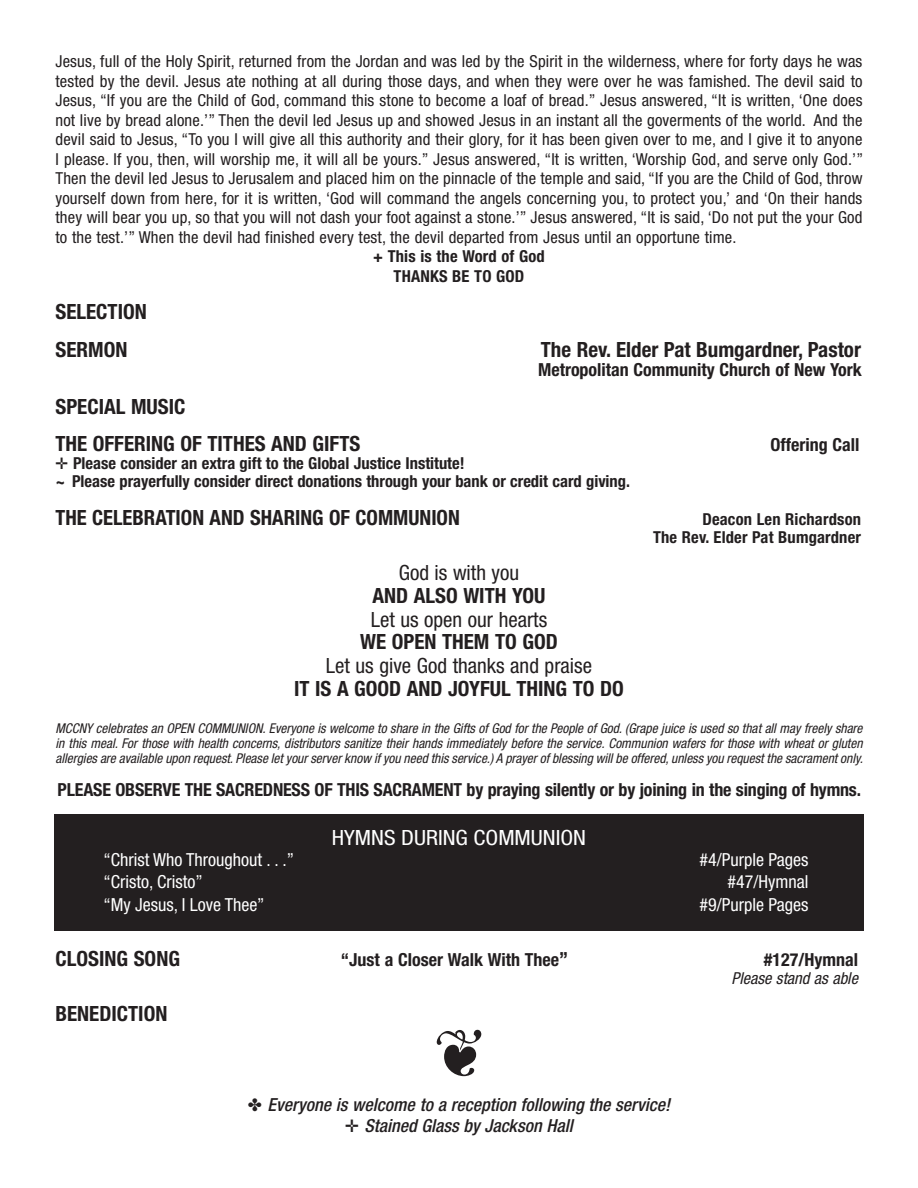
<style>
.page{position:relative;width:918px;height:1188px;background:#fff}
.page>*{position:absolute;margin:0;border:0;box-sizing:border-box;transform-origin:0 0}
.t1{font:700 condensed 21px/37.5px "Helvetica Neue LT Std";color:#231f20}
.t2{font:condensed 21px "Helvetica Neue LT Std";color:#231f20}
.t3{font:condensed 21px "Helvetica Neue LT Std";color:#fff;scale:1.1 1}
.t4{font:700 condensed 18px "Helvetica Neue LT Std";letter-spacing:-.01em;color:#231f20}
.t5{font:condensed 18px "Helvetica Neue LT Std";color:#fff}
.t6{font:italic 500 condensed 18px/21px "Helvetica Neue LT Std";color:#231f20;text-align:center}
.t7{font:condensed 16.5px/19.5px "Helvetica Neue LT Std";letter-spacing:.01em;color:#231f20;text-align:justify}
.t8{font:700 condensed 16.5px/18px "Helvetica Neue LT Std";color:#231f20;text-align:center}
.t9{font:italic condensed 16.5px "Helvetica Neue LT Std";color:#231f20}
.t10{font:italic condensed 13.5px/15px "Helvetica Neue LT Std";color:#231f20;text-align:justify}
.s1{font-size:19.5px}
</style>
<div class="page">
<div style="left:54px;top:814px;width:810px;height:117px;background:#231f20"></div>
<p class="t7" style="left:56px;top:52px;width:809px">Jesus, full of the Holy Spirit, returned from the Jordan and was led by the Spirit in the wilderness, where for forty days he was tested by the devil. Jesus ate nothing at all during those days, and when they were over he was famished. The devil said to Jesus, “If you are the Child of God, command this stone to become a loaf of bread.” Jesus answered, “It is written, ‘One does not live by bread alone.’” Then the devil led Jesus up and showed Jesus in an instant all the goverments of the world. And the devil said to Jesus, “To you I will give all this authority and their glory, for it has been given over to me, and I give it to anyone I please. If you, then, will worship me, it will all be yours.” Jesus answered, “It is written, ‘Worship God, and serve only God.’” Then the devil led Jesus to Jerusalem and placed him on the pinnacle of the temple and said, “If you are the Child of God, throw yourself down from here, for it is written, ‘God will command the angels concerning you, to protect you,’ and ‘On their hands they will bear you up, so that you will not dash your foot against a stone.’” Jesus answered, “It is said, ‘Do not put the your God to the test.’” When the devil had finished every test, the devil departed from Jesus until an opportune time.</p>
<p class="t8" style="left:373px;top:246px;width:173px;line-height:19.5px">+ This is the Word of God<br>THANKS BE TO GOD</p>
<p class="t1" style="left:56px;top:293px;width:93px">SELECTION<br>SERMON</p>
<p class="t1" style="left:541px;top:330px;width:322px">The Rev. Elder Pat Bumgardner, Pastor</p>
<p class="t4" style="left:538px;top:359px;width:325px">Metropolitan Community Church of New York</p>
<p class="t1" style="left:56px;top:387px;width:306px">SPECIAL MUSIC<br>THE OFFERING OF TITHES AND GIFTS</p>
<p class="t4" style="left:770px;top:434px;width:91px">Offering Call</p>
<p class="t8" style="left:56px;top:454px;width:576px;text-align:left">✛ Please consider an extra gift to the Global Justice Institute!<br>~ Please prayerfully consider direct donations through your bank or credit card giving.</p>
<p class="t1" style="left:56px;top:498px;width:406px">THE CELEBRATION AND SHARING OF COMMUNION</p>
<p class="t8" style="left:653px;top:510px;width:209px;text-align:right">Deacon Len Richardson<br>The Rev. Elder Pat Bumgardner</p>
<p class="t2" style="left:399px;top:561px;width:122px">God is with you</p>
<p class="t1" style="left:373px;top:576px;width:174px">AND ALSO WITH YOU</p>
<p class="t2" style="left:371px;top:607px;width:178px">Let us open our hearts</p>
<p class="t1" style="left:360px;top:623px;width:199px">WE OPEN THEM TO GOD</p>
<p class="t2" style="left:326px;top:654px;width:268px">Let us give God thanks and praise</p>
<p class="t1" style="left:294px;top:669px;width:331px">IT IS A GOOD AND JOYFUL THING TO DO</p>
<p class="t10" style="left:56px;top:721px;width:809px">MCCNY celebrates an OPEN COMMUNION. Everyone is welcome to share in the Gifts of God for the People of God. (Grape juice is used so that all may freely share in this meal. For those with health concerns, distributors sanitize their hands immediately before the service. Communion wafers for those with wheat or gluten allergies are available upon request. Please let your server know if you need this service.) A prayer of blessing will be offered, unless you request the sacrament only.</p>
<p class="t4" style="left:58px;top:779px;width:805px">PLEASE OBSERVE THE SACREDNESS OF THIS SACRAMENT by praying silently or by joining in the singing of hymns.</p>
<p class="t3" style="left:332px;top:825px;width:233px">HYMNS DURING COMMUNION</p>
<p class="t5" style="left:104px;top:849px;width:192px">“Christ Who Throughout . . .”</p>
<p class="t5" style="left:699px;top:849px;width:111px">#4/Purple Pages</p>
<p class="t5" style="left:104px;top:872px;width:101px">“Cristo, Cristo”</p>
<p class="t5" style="left:728px;top:872px;width:82px">#47/Hymnal</p>
<p class="t5" style="left:104px;top:894px;width:163px">“My Jesus, I Love Thee”</p>
<p class="t5" style="left:699px;top:894px;width:111px">#9/Purple Pages</p>
<p class="t1" style="left:56px;top:939px;width:126px">CLOSING SONG</p>
<p class="t4" style="left:341px;top:948px;width:229px">“Just a Closer Walk With Thee<span class="s1">”</span></p>
<p class="t4" style="left:764px;top:948px;width:96px">#127/Hymnal</p>
<p class="t9" style="left:732px;top:968px;width:128px">Please stand as able</p>
<p class="t1" style="left:56px;top:995px;width:113px">BENEDICTION</p>
<p class="t6" style="left:248px;top:1095px;width:424px">✤ Everyone is welcome to a reception following the service! ✛ Stained Glass by Jackson Hall</p>
</div>
